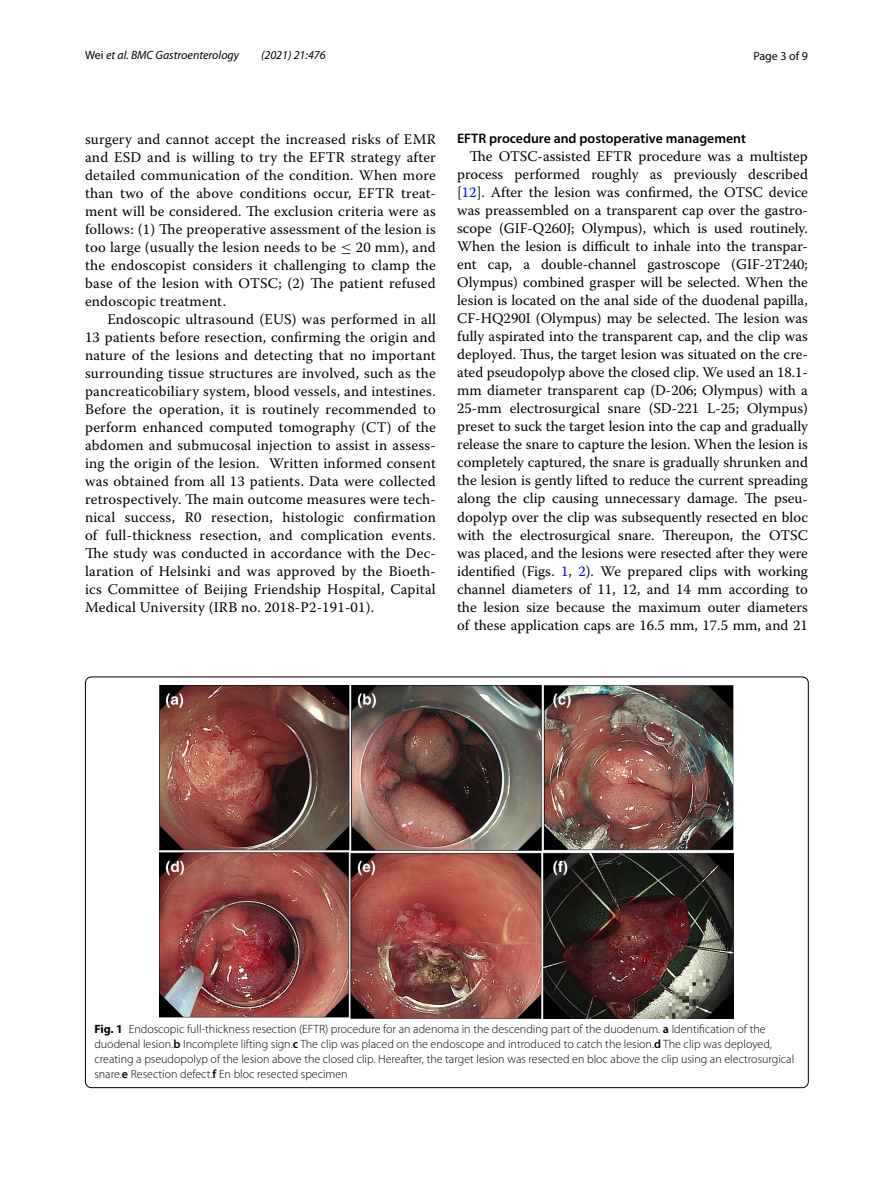
<style>
.page{position:relative;width:893px;height:1187px;background:#fff}
.page>*{position:absolute;margin:0;border:0;box-sizing:border-box;transform-origin:0 0}
.t1{font:14.7px/18px "Warnock Pro";letter-spacing:.015em;color:#000;text-align:justify}
.t2{font:600 13.8px "Myriad Pro";color:#000}
.t3{font:300 12px/15px "Myriad Pro";color:#000}
.t4{font:italic 12px "Myriad Pro";color:#000}
.t5{font:12px "Myriad Pro";color:#000}
.s1{font-style:normal}
.s2{font-family:"MTSY"}
.s3{color:#00f}
.s4{font-weight:700}
.s5{font-weight:600}
</style>
<div class="page">
<img style="left:160px;top:686px;width:574px;height:331px">
<p class="t4" style="left:85px;top:48px;width:156px"><span class="s1">Wei</span> et al. BMC Gastroenterology</p>
<p class="t4" style="left:261px;top:48px;width:66px">(2021) 21:476</p>
<p class="t5" style="left:753px;top:48px;width:56px">Page 3 of 9</p>
<p class="t1" style="left:85px;top:130px;width:352px">surgery and cannot accept the increased risks of EMR and ESD and is willing to try the EFTR strategy after detailed communication of the condition. When more than two of the above conditions occur, EFTR treat&shy;ment will be considered. The exclusion criteria were as follows: (1) The preoperative assessment of the lesion is too large (usually the lesion needs to be <span class="s2">≤</span> 20 mm), and the endoscopist considers it challenging to clamp the base of the lesion with OTSC; (2) The patient refused endoscopic treatment.</p>
<p class="t1" style="left:85px;top:310px;width:352px;text-indent:22px">Endoscopic ultrasound (EUS) was performed in all 13 patients before resection, confirming the origin and nature of the lesions and detecting that no important surrounding tissue structures are involved, such as the pancreaticobiliary system, blood vessels, and intestines.<br>Before the operation, it is routinely recommended to perform enhanced computed tomography (CT) of the abdomen and submucosal injection to assist in assess&shy;ing the origin of the lesion. Written informed consent was obtained from all 13 patients. Data were collected retrospectively. The main outcome measures were tech&shy;nical success, R0 resection, histologic confirmation of full-thickness resection, and complication events.<br>The study was conducted in accordance with the Dec&shy;laration of Helsinki and was approved by the Bioeth&shy;ics Committee of Beijing Friendship Hospital, Capital Medical University (IRB no. 2018-P2-191-01).</p>
<p class="t2" style="left:457px;top:130px;width:290px">EFTR procedure and postoperative management</p>
<p class="t1" style="left:457px;top:147px;width:352px;text-indent:12px">The OTSC-assisted EFTR procedure was a multistep process performed roughly as previously described [<span class="s3">12</span>]. After the lesion was confirmed, the OTSC device was preassembled on a transparent cap over the gastro&shy;scope (GIF-Q260J; Olympus), which is used routinely.<br>When the lesion is difficult to inhale into the transpar&shy;ent cap, a double-channel gastroscope (GIF-2T240; Olympus) combined grasper will be selected. When the lesion is located on the anal side of the duodenal papilla, CF-HQ290I (Olympus) may be selected. The lesion was fully aspirated into the transparent cap, and the clip was deployed. Thus, the target lesion was situated on the cre&shy;ated pseudopolyp above the closed clip. We used an 18.1- mm diameter transparent cap (D-206; Olympus) with a 25-mm electrosurgical snare (SD-221 L-25; Olympus) preset to suck the target lesion into the cap and gradually release the snare to capture the lesion. When the lesion is completely captured, the snare is gradually shrunken and the lesion is gently lifted to reduce the current spreading along the clip causing unnecessary damage. The pseu&shy;dopolyp over the clip was subsequently resected en bloc with the electrosurgical snare. Thereupon, the OTSC was placed, and the lesions were resected after they were identified (Figs. <span class="s3">1</span>, <span class="s3">2</span>). We prepared clips with working channel diameters of 11, 12, and 14 mm according to the lesion size because the maximum outer diameters of these application caps are 16.5 mm, 17.5 mm, and 21</p>
<p class="t3" style="left:94px;top:1021px;width:701px"><span class="s4">Fig. 1</span> Endoscopic full-thickness resection (EFTR) procedure for an adenoma in the descending part of the duodenum. <span class="s5">a</span> Identification of the duodenal lesion.<span class="s5">b</span> Incomplete lifting sign.<span class="s5">c</span> The clip was placed on the endoscope and introduced to catch the lesion.<span class="s5">d</span> The clip was deployed, creating a pseudopolyp of the lesion above the closed clip. Hereafter, the target lesion was resected en bloc above the clip using an electrosurgical snare.<span class="s5">e</span> Resection defect.<span class="s5">f</span> En bloc resected specimen</p>
</div>
